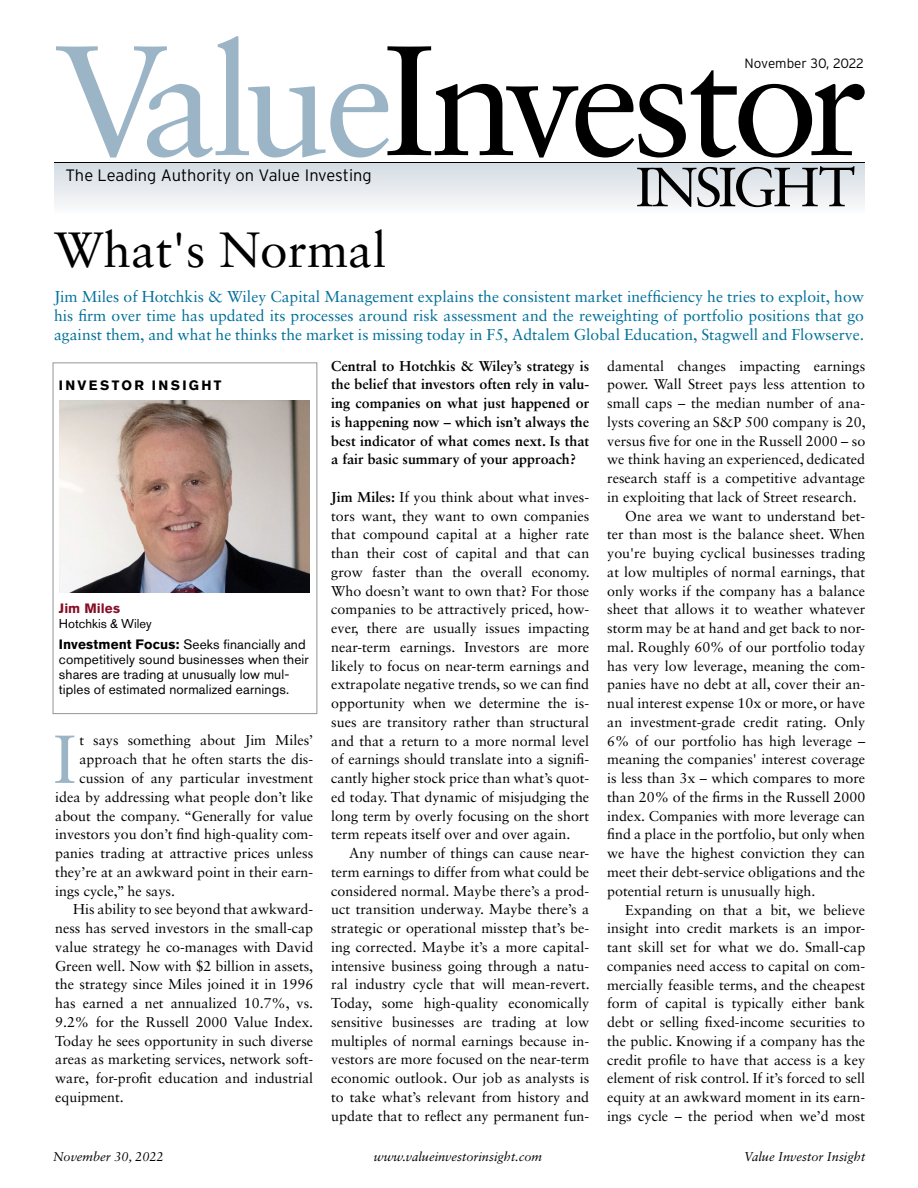
<style>
.page{position:relative;width:918px;height:1188px;background:#fff}
.page>*{position:absolute;margin:0;border:0;box-sizing:border-box;transform-origin:0 0}
.t1{font:156px "Sabon";letter-spacing:-.06em;color:#000}
.t2{font:67.95px "Sabon";color:#9bb5c6}
.t3{font:55.2px "Sabon";letter-spacing:-.05em;color:#000}
.t4{font:49.5px "Sabon";color:#000}
.t5{font:300 16.5px "Interstate";color:#000}
.t6{font:15.75px/18.8px "Sabon";color:#007099;text-align:justify}
.t7{font:14.25px/18.8px "Sabon LT Std";color:#000;text-align:justify}
.t8{font:14.25px/18.8px "Sabon";color:#000;text-align:justify}
.t9{font:700 14.25px/18.8px "Sabon LT Std";color:#000;text-align:justify}
.t10{font:13.5px/15px "Akzidenz Grotesk BQ";letter-spacing:.01em;color:#000}
.t11{font:300 13.5px "Interstate";letter-spacing:-.01em;color:#000}
.t12{font:700 13.5px "Akzidenz Grotesk BQ";letter-spacing:.175em;color:#000}
.t13{font:700 13.5px "Akzidenz Grotesk BQ";letter-spacing:.01em;color:#860e25}
.t14{font:italic 12.75px "Sabon LT Std";color:#000}
.t15{font:12.75px "Akzidenz Grotesk BQ";letter-spacing:.005em;color:#000}
.s1{color:#9bb5c6}
.s2{font-weight:700}
</style>
<div class="page">
<div style="left:55px;top:162px;width:810px;height:52px;background:linear-gradient(to bottom,#d2dbe3,#fafafb)"></div>
<hr style="left:55px;top:162px;width:810px;height:1px;background:#000">
<div style="left:53px;top:362px;width:264px;height:352px;border:1px solid #939598"></div>
<img style="left:59px;top:401px;width:250px;height:192px">
<h1 class="t1" style="left:55px;top:8px;width:815px"><span class="s1">Value</span>Investor</h1>
<h3 class="t3" style="left:636px;top:154px;width:221px">INSIGHT</h3>
<p class="t11" style="left:745px;top:56px;width:121px">November 30, 2022</p>
<p class="t5" style="left:65px;top:166px;width:308px">The Leading Authority on Value Investing</p>
<h3 class="t4" style="left:54px;top:220px;width:334px">What's Normal</h3>
<p class="t6" style="left:54px;top:287px;width:812px">Jim Miles of Hotchkis &amp; Wiley Capital Management explains the consistent market inefficiency he tries to exploit, how his firm over time has updated its processes around risk assessment and the reweighting of portfolio positions that go against them, and what he thinks the market is missing today in F5, Adtalem Global Education, Stagwell and Flowserve.</p>
<p class="t12" style="left:59px;top:378px;width:164px">INVESTOR INSIGHT</p>
<p class="t13" style="left:59px;top:601px;width:63px">Jim Miles</p>
<p class="t15" style="left:59px;top:616px;width:94px">Hotchkis &amp; Wiley</p>
<p class="t10" style="left:59px;top:637px;width:251px"><span class="s2">Investment Focus:</span> Seeks financially and competitively sound businesses when their shares are trading at unusually low mul&shy;tiples of estimated normalized earnings.</p>
<h2 class="t2" style="left:53px;top:719px;width:24px">I</h2>
<p class="t7" style="left:79px;top:731px;width:235px">t says something about Jim Miles’</p>
<p class="t7" style="left:79px;top:750px;width:235px">approach that he often starts the dis-</p>
<p class="t7" style="left:79px;top:769px;width:235px">cussion of any particular investment</p>
<p class="t7" style="left:55px;top:787px;width:259px">idea by addressing what people don’t like</p>
<p class="t7" style="left:55px;top:806px;width:260px">about the company. “Generally for value</p>
<p class="t7" style="left:55px;top:825px;width:259px">investors you don’t find high-quality com-</p>
<p class="t7" style="left:55px;top:844px;width:259px">panies trading at attractive prices unless</p>
<p class="t7" style="left:55px;top:862px;width:260px">they’re at an awkward point in their earn-</p>
<p class="t7" style="left:55px;top:881px;width:121px">ings cycle,” he says.</p>
<p class="t8" style="left:55px;top:900px;width:260px;text-indent:18px">His ability to see beyond that awkward&shy;ness has served investors in the small-cap value strategy he co-manages with David Green well. Now with $2 billion in assets, the strategy since Miles joined it in 1996 has earned a net annualized 10.7%, vs.<br>9.2% for the Russell 2000 Value Index.<br>Today he sees opportunity in such diverse areas as marketing services, network soft&shy;ware, for-profit education and industrial equipment.</p>
<p class="t9" style="left:331px;top:356px;width:260px">Central to Hotchkis &amp; Wiley’s strategy is the belief that investors often rely in valu&shy;ing companies on what just happened or is happening now – which isn’t always the best indicator of what comes next. Is that a fair basic summary of your approach?</p>
<p class="t7" style="left:331px;top:487px;width:260px"><span class="s2">Jim Miles:</span> If you think about what inves&shy;tors want, they want to own companies that compound capital at a higher rate than their cost of capital and that can grow faster than the overall economy.<br>Who doesn’t want to own that? For those companies to be attractively priced, how&shy;ever, there are usually issues impacting near-term earnings. Investors are more likely to focus on near-term earnings and extrapolate negative trends, so we can find opportunity when we determine the is&shy;sues are transitory rather than structural and that a return to a more normal level of earnings should translate into a signifi&shy;cantly higher stock price than what’s quot&shy;ed today. That dynamic of misjudging the long term by overly focusing on the short term repeats itself over and over again.</p>
<p class="t7" style="left:331px;top:844px;width:260px;text-indent:18px">Any number of things can cause near&shy;term earnings to differ from what could be considered normal. Maybe there’s a prod&shy;uct transition underway. Maybe there’s a strategic or operational misstep that’s be&shy;ing corrected. Maybe it’s a more capital&shy;intensive business going through a natu&shy;ral industry cycle that will mean-revert.<br>Today, some high-quality economically sensitive businesses are trading at low multiples of normal earnings because in&shy;vestors are more focused on the near-term economic outlook. Our job as analysts is to take what’s relevant from history and update that to reflect any permanent fun-</p>
<p class="t7" style="left:607px;top:356px;width:260px">damental changes impacting earnings</p>
<p class="t7" style="left:607px;top:375px;width:259px">power. Wall Street pays less attention to</p>
<p class="t7" style="left:607px;top:394px;width:259px">small caps – the median number of ana-</p>
<p class="t7" style="left:607px;top:412px;width:260px">lysts covering an S&amp;P 500 company is 20,</p>
<p class="t7" style="left:607px;top:431px;width:260px">versus five for one in the Russell 2000 – so</p>
<p class="t7" style="left:607px;top:450px;width:259px">we think having an experienced, dedicated</p>
<p class="t7" style="left:607px;top:469px;width:260px">research staff is a competitive advantage</p>
<p class="t7" style="left:607px;top:487px;width:251px">in exploiting that lack of Street research.</p>
<p class="t7" style="left:625px;top:506px;width:241px">One area we want to understand bet-</p>
<p class="t7" style="left:607px;top:525px;width:260px">ter than most is the balance sheet. When</p>
<p class="t7" style="left:607px;top:544px;width:259px">you're buying cyclical businesses trading</p>
<p class="t7" style="left:607px;top:562px;width:260px">at low multiples of normal earnings, that</p>
<p class="t7" style="left:607px;top:581px;width:259px">only works if the company has a balance</p>
<p class="t7" style="left:607px;top:600px;width:259px">sheet that allows it to weather whatever</p>
<p class="t7" style="left:607px;top:619px;width:259px">storm may be at hand and get back to nor-</p>
<p class="t7" style="left:607px;top:637px;width:260px">mal. Roughly 60% of our portfolio today</p>
<p class="t7" style="left:607px;top:656px;width:259px">has very low leverage, meaning the com-</p>
<p class="t7" style="left:607px;top:675px;width:259px">panies have no debt at all, cover their an-</p>
<p class="t7" style="left:607px;top:694px;width:259px">nual interest expense 10x or more, or have</p>
<p class="t7" style="left:607px;top:712px;width:260px">an investment-grade credit rating. Only</p>
<p class="t7" style="left:607px;top:731px;width:259px">6% of our portfolio has high leverage –</p>
<p class="t7" style="left:607px;top:750px;width:260px">meaning the companies' interest coverage</p>
<p class="t7" style="left:607px;top:769px;width:260px">is less than 3x – which compares to more</p>
<p class="t7" style="left:607px;top:788px;width:260px">than 20% of the firms in the Russell 2000</p>
<p class="t7" style="left:607px;top:806px;width:259px">index. Companies with more leverage can</p>
<p class="t7" style="left:607px;top:825px;width:259px">find a place in the portfolio, but only when</p>
<p class="t7" style="left:607px;top:844px;width:259px">we have the highest conviction they can</p>
<p class="t7" style="left:607px;top:863px;width:260px">meet their debt-service obligations and the</p>
<p class="t7" style="left:607px;top:881px;width:210px">potential return is unusually high.</p>
<p class="t7" style="left:625px;top:900px;width:241px">Expanding on that a bit, we believe</p>
<p class="t7" style="left:607px;top:919px;width:259px">insight into credit markets is an impor-</p>
<p class="t7" style="left:607px;top:938px;width:260px">tant skill set for what we do. Small-cap</p>
<p class="t7" style="left:607px;top:956px;width:259px">companies need access to capital on com-</p>
<p class="t7" style="left:607px;top:975px;width:259px">mercially feasible terms, and the cheapest</p>
<p class="t7" style="left:607px;top:994px;width:259px">form of capital is typically either bank</p>
<p class="t7" style="left:607px;top:1013px;width:259px">debt or selling fixed-income securities to</p>
<p class="t7" style="left:607px;top:1031px;width:260px">the public. Knowing if a company has the</p>
<p class="t7" style="left:607px;top:1050px;width:259px">credit profile to have that access is a key</p>
<p class="t7" style="left:607px;top:1069px;width:259px">element of risk control. If it’s forced to sell</p>
<p class="t7" style="left:607px;top:1088px;width:259px">equity at an awkward moment in its earn-</p>
<p class="t7" style="left:607px;top:1106px;width:260px">ings cycle – the period when we’d most</p>
<p class="t14" style="left:53px;top:1149px;width:112px">November 30, 2022</p>
<p class="t14" style="left:374px;top:1149px;width:170px">www.valueinvestorinsight.com</p>
<p class="t14" style="left:744px;top:1149px;width:123px">Value Investor Insight</p>
</div>
